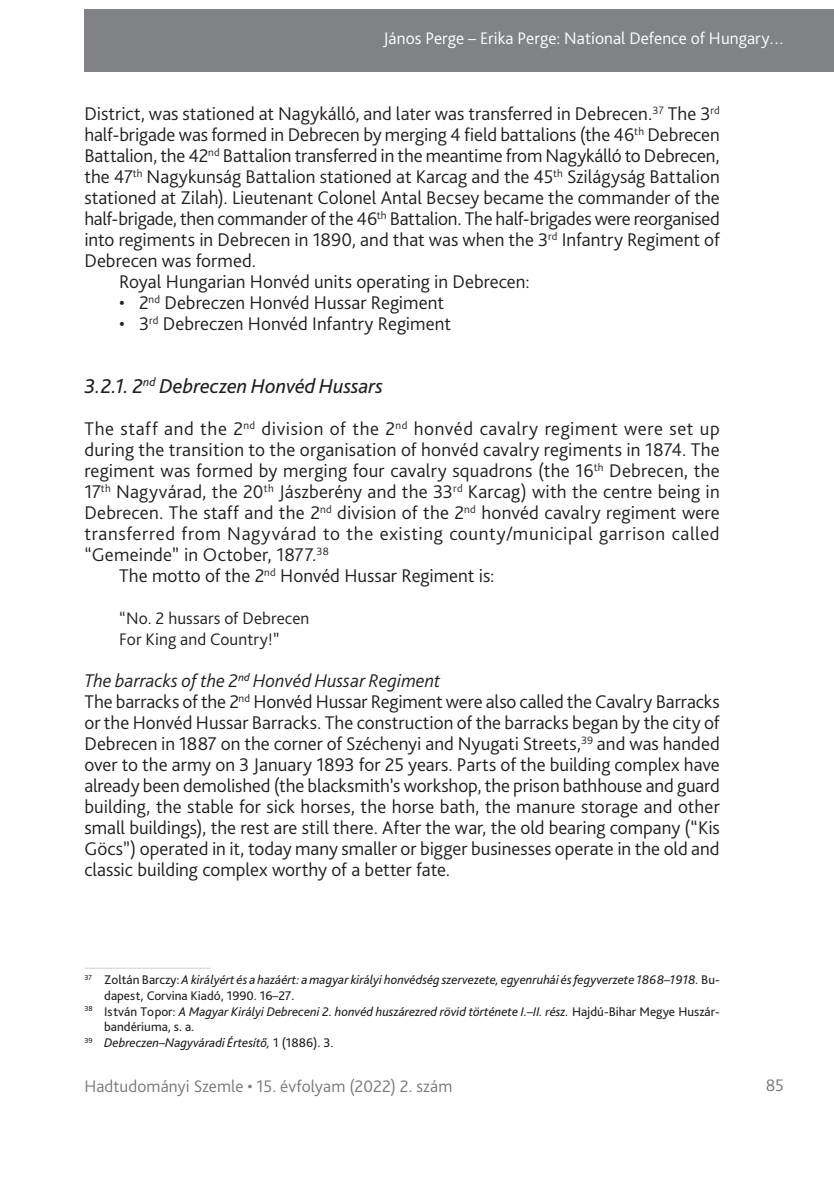
<style>
.page{position:relative;width:834px;height:1181px;background:#fff}
.page>*{position:absolute;margin:0;border:0;box-sizing:border-box;transform-origin:0 0}
._1_1_1_1__Head{font:italic 21px "Bliss Pro";color:#231f20}
._2__Body_1st_paragra{font:300 19.25px/21px "Bliss Pro";letter-spacing:.005em;color:#231f20;text-align:justify}
._1__Body{font:300 19.25px "Bliss Pro";letter-spacing:.005em;color:#231f20}
._2__Body_1st__3mm{font:italic 300 19.25px "Bliss Pro";color:#231f20}
.Running_header_right{font:300 17.5px "Bliss Pro";color:#fff}
.t1{font:300 17.5px "Bliss Pro";letter-spacing:.005em;color:#767a7c}
.Long_Citation{font:300 17.5px "Bliss Pro";letter-spacing:.005em;color:#231f20}
.Lábjegyzet{font:italic 13.12px/15.8px "Bliss Pro";color:#231f20}
.s1{font-style:normal}
</style>
<div class="page">
<div style="left:84px;top:9px;width:749px;height:63px;background:#808285"></div>
<hr style="left:84px;top:968px;width:126px;height:1px;background:#d1d2d4">
<p class="Running_header_right" style="left:383px;top:27px;width:402px">János Perge – Erika Perge: National Defence of Hungary…</p>
<p class="_2__Body_1st_paragra" style="left:84px;top:103px;width:637px">District, was stationed at Nagykálló, and later was transferred in Debrecen.<sup>37</sup> The 3<sup>rd </sup>half-brigade was formed in Debrecen by merging 4 field battalions (the 46<sup>th</sup> Debrecen Battalion, the 42<sup>nd</sup> Battalion transferred in the meantime from Nagykálló to Debrecen, the 47<sup>th</sup> Nagykunság Battalion stationed at Karcag and the 45<sup>th</sup> Szilágyság Battalion stationed at Zilah). Lieutenant Colonel Antal Becsey became the commander of the half-brigade, then commander of the 46<sup>th</sup> Battalion. The half-brigades were reorganised into regiments in Debrecen in 1890, and that was when the 3<sup>rd</sup> Infantry Regiment of Debrecen was formed.</p>
<p class="_1__Body" style="left:119px;top:270px;width:412px">Royal Hungarian Honvéd units operating in Debrecen:</p>
<p class="_2__Body_1st_paragra" style="left:119px;top:292px;width:326px">• 2<sup>nd</sup> Debreczen Honvéd Hussar Regiment</p>
<p class="_2__Body_1st_paragra" style="left:119px;top:313px;width:333px">• 3<sup>rd</sup> Debreczen Honvéd Infantry Regiment</p>
<p class="_1_1_1_1__Head" style="left:84px;top:373px;width:300px">3.2.1. 2<sup>nd</sup> Debreczen Honvéd Hussars</p>
<p class="_2__Body_1st_paragra" style="left:84px;top:418px;width:636px">The staff and the 2<sup>nd</sup> division of the 2<sup>nd</sup> honvéd cavalry regiment were set up during the transition to the organisation of honvéd cavalry regiments in 1874. The regiment was formed by merging four cavalry squadrons (the 16<sup>th</sup> Debrecen, the 17<sup>th</sup> Nagyvárad, the 20<sup>th</sup> Jászberény and the 33<sup>rd</sup> Karcag) with the centre being in Debrecen. The staff and the 2<sup>nd</sup> division of the 2<sup>nd</sup> honvéd cavalry regiment were transferred from Nagyvárad to the existing county/municipal garrison called “Gemeinde” in October, 1877.<sup>38</sup></p>
<p class="_1__Body" style="left:119px;top:564px;width:377px">The motto of the 2<sup>nd</sup> Honvéd Hussar Regiment is:</p>
<p class="Long_Citation" style="left:119px;top:608px;width:192px">“No. 2 hussars of Debrecen</p>
<p class="Long_Citation" style="left:119px;top:629px;width:162px">For King and Country!”</p>
<p class="_2__Body_1st__3mm" style="left:84px;top:669px;width:357px">The barracks of the 2<sup>nd</sup> Honvéd Hussar Regiment</p>
<p class="_2__Body_1st_paragra" style="left:84px;top:691px;width:637px">The barracks of the 2<sup>nd</sup> Honvéd Hussar Regiment were also called the Cavalry Barracks or the Honvéd Hussar Barracks. The construction of the barracks began by the city of Debrecen in 1887 on the corner of Széchenyi and Nyugati Streets,<sup>39</sup> and was handed over to the army on 3 January 1893 for 25 years. Parts of the building complex have already been demolished (the blacksmith’s workshop, the prison bathhouse and guard building, the stable for sick horses, the horse bath, the manure storage and other small buildings), the rest are still there. After the war, the old bearing company (“Kis Göcs”) operated in it, today many smaller or bigger businesses operate in the old and classic building complex worthy of a better fate.</p>
<p class="Lábjegyzet" style="left:104px;top:971px;width:617px;text-indent:-20px"><sup>37</sup> <span class="s1">Zoltán Barczy:</span> A királyért és a hazáért: amagyar királyi honvédség szervezete, egyenruhái ésfegyverzete 1868–1918. <span class="s1">Bu&shy;dapest, Corvina Kiadó, 1990. 16–27.</span></p>
<p class="Lábjegyzet" style="left:104px;top:1003px;width:617px;text-indent:-20px"><sup>38</sup> <span class="s1">István Topor:</span> A Magyar Királyi Debreceni 2. honvéd huszárezred rövid története I.–II. rész. <span class="s1">Hajdú-Bihar Megye Huszár&shy;bandériuma, s. a.</span></p>
<p class="Lábjegyzet" style="left:84px;top:1034px;width:251px"><sup>39</sup> Debreczen–Nagyváradi Értesítő, <span class="s1">1 (1886). 3.</span></p>
<p class="t1" style="left:84px;top:1075px;width:369px">Hadtudományi Szemle • 15. évfolyam (2022) 2. szám</p>
<p class="t1" style="left:765px;top:1074px;width:20px">85</p>
</div>
